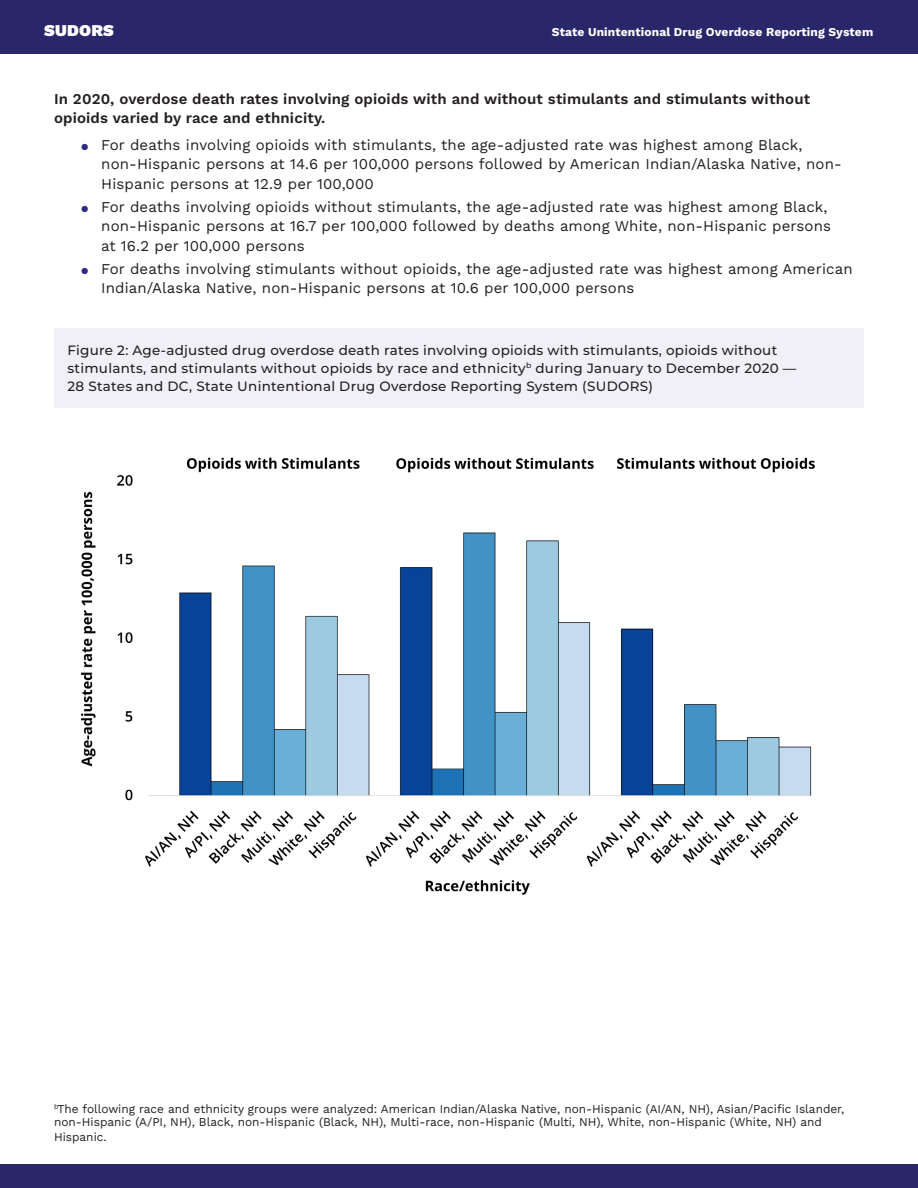
<style>
.page{position:relative;width:918px;height:1188px;background:#fff}
.page>*{position:absolute;margin:0;border:0;box-sizing:border-box;transform-origin:0 0}
.t1{font:16.5px "Work Sans";letter-spacing:.01em;color:#fff}
.t2{font:15px/19.5px "Work Sans";letter-spacing:.01em;color:#231f20}
.t3{font:500 13.5px/18px "Montserrat";letter-spacing:.02em;color:#231f20}
.t4{font:12px/13.5px "Work Sans";color:#231f20}
.t5{font:12px "Work Sans";letter-spacing:.01em;color:#fff}
.s1{font-size:12px;color:#2e2b85}
</style>
<div class="page">
<div style="left:0;top:0;width:918px;height:54px;background:#292669"></div>
<div style="left:0;top:1164px;width:918px;height:24px;background:#292669"></div>
<div style="left:54px;top:328px;width:810px;height:80px;background:#f1f0f6"></div>
<img style="left:80px;top:457px;width:735px;height:438px">
<p class="t1" style="left:44px;top:18px;width:71px">SUDORS</p>
<p class="t5" style="left:552px;top:22px;width:323px">State Unintentional Drug Overdose Reporting System</p>
<p class="t2" style="left:54px;top:88px;width:758px">In 2020, overdose death rates involving opioids with and without stimulants and stimulants without opioids varied by race and ethnicity.</p>
<p class="t2" style="left:101px;top:134px;width:742px;text-indent:-20px"><span class="s1">⚫</span> For deaths involving opioids with stimulants, the age-adjusted rate was highest among Black, non-Hispanic persons at 14.6 per 100,000 persons followed by American Indian/Alaska Native, non-<br>Hispanic persons at 12.9 per 100,000</p>
<p class="t2" style="left:101px;top:196px;width:731px;text-indent:-20px"><span class="s1">⚫</span> For deaths involving opioids without stimulants, the age-adjusted rate was highest among Black, non-Hispanic persons at 16.7 per 100,000 followed by deaths among White, non-Hispanic persons at 16.2 per 100,000 persons</p>
<p class="t2" style="left:101px;top:258px;width:753px;text-indent:-20px"><span class="s1">⚫</span> For deaths involving stimulants without opioids, the age-adjusted rate was highest among American<br>Indian/Alaska Native, non-Hispanic persons at 10.6 per 100,000 persons</p>
<h3 class="t3" style="left:68px;top:341px;width:730px">Figure 2: Age-adjusted drug overdose death rates involving opioids with stimulants, opioids without stimulants, and stimulants without opioids by race and ethnicity<sup>b</sup> during January to December 2020 —<br>28 States and DC, State Unintentional Drug Overdose Reporting System (SUDORS)</h3>
<p class="t4" style="left:54px;top:1101px;width:792px"><sup>b</sup>The following race and ethnicity groups were analyzed: American Indian/Alaska Native, non-Hispanic (AI/AN, NH), Asian/Pacific Islander, non-Hispanic (A/PI, NH), Black, non-Hispanic (Black, NH), Multi-race, non-Hispanic (Multi, NH), White, non-Hispanic (White, NH) and</p>
<p class="t4" style="left:54px;top:1130px;width:54px">Hispanic.</p>
</div>
